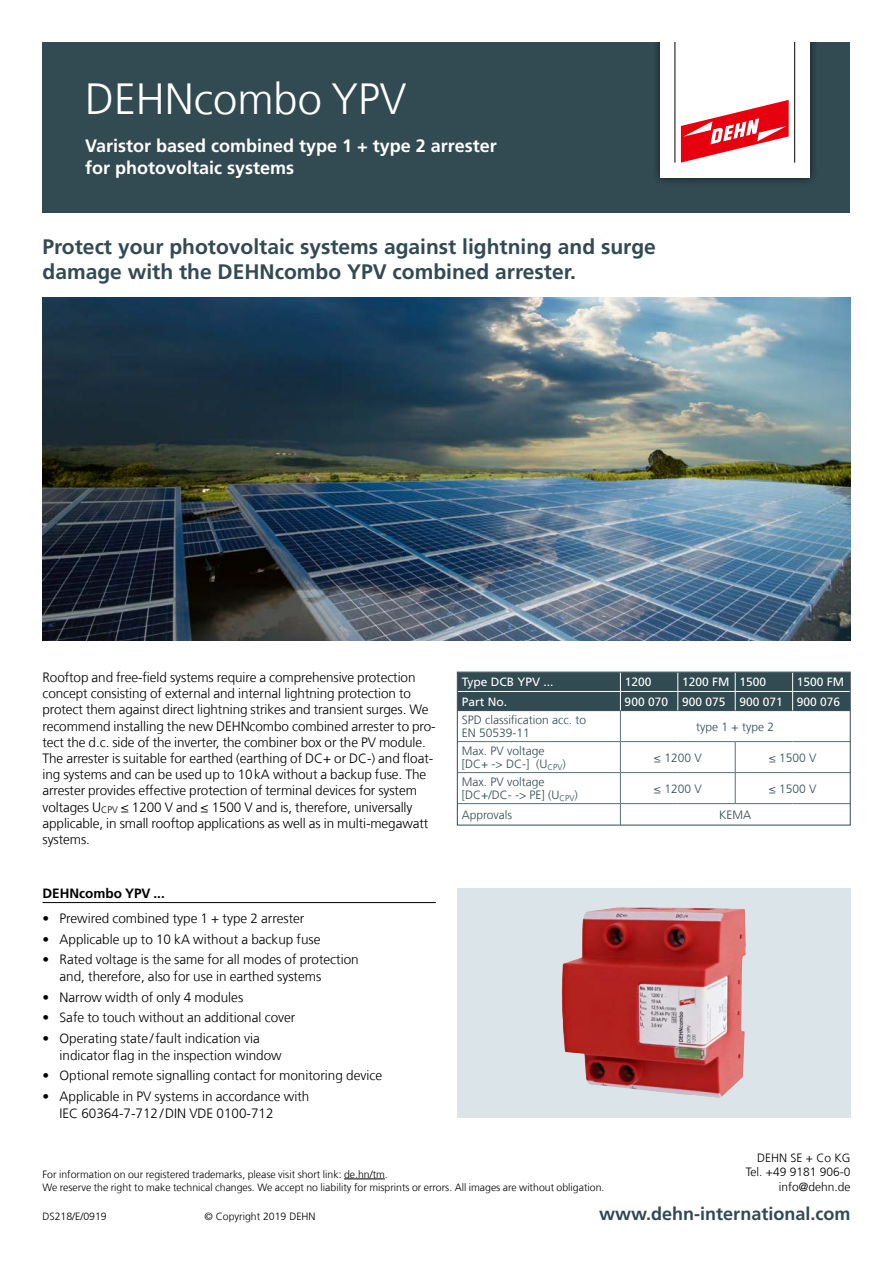
<style>
.page{position:relative;width:893px;height:1263px;background:#fff}
.page>*{position:absolute;margin:0;border:0;box-sizing:border-box;transform-origin:0 0}
.t1{font:300 43.5px "Frutiger LT Com";color:#fff}
.t2{font:700 21px/25.2px "Frutiger LT Com";color:#324a52}
.t3{font:700 18px/21.6px "Frutiger LT Com";color:#fff}
.t4{font:700 18px "Frutiger LT Com";color:#324a52}
.t5{font:300 13.5px/16.2px "Frutiger LT Com";letter-spacing:-.005em;color:#000}
.t6{font:700 13.5px "Frutiger LT Com";color:#000}
.t7{font:300 12px/13.5px "Frutiger LT Com";color:#324a52}
.t8{font:12px "Frutiger LT Com";color:#fff}
.t9{font:300 12px/14.4px "Frutiger LT Com";color:#000;text-align:right}
.t10{font:300 10.5px/12.6px "Frutiger LT Com";color:#000}
</style>
<div class="page">
<div style="left:457px;top:888px;width:393px;height:229px;background:#dbe4e8"></div>
<hr style="left:43px;top:902px;width:393px;height:1px;background:#000">
<hr style="left:344px;top:1178px;width:41px;height:1px;background:#000">
<img style="left:43px;top:298px;width:807px;height:343px">
<hr style="left:458px;top:741px;width:162px;height:1px;background:#57707a">
<hr style="left:458px;top:772px;width:162px;height:1px;background:#57707a">
<hr style="left:458px;top:803px;width:162px;height:1px;background:#57707a">
<hr style="left:620px;top:742px;width:1px;height:30px;background:#57707a">
<hr style="left:735px;top:742px;width:1px;height:30px;background:#57707a">
<hr style="left:620px;top:772px;width:58px;height:1px;background:#57707a">
<hr style="left:620px;top:773px;width:1px;height:30px;background:#57707a">
<hr style="left:678px;top:772px;width:57px;height:1px;background:#57707a">
<hr style="left:735px;top:772px;width:58px;height:1px;background:#57707a">
<hr style="left:735px;top:773px;width:1px;height:30px;background:#57707a">
<hr style="left:793px;top:772px;width:57px;height:1px;background:#57707a">
<div style="left:459px;top:674px;width:389px;height:37px;background:#324a52"></div>
<hr style="left:458px;top:691px;width:162px;height:1px;background:#fff">
<hr style="left:620px;top:691px;width:58px;height:1px;background:#fff">
<hr style="left:678px;top:691px;width:57px;height:1px;background:#fff">
<hr style="left:735px;top:691px;width:58px;height:1px;background:#fff">
<hr style="left:793px;top:691px;width:57px;height:1px;background:#fff">
<hr style="left:620px;top:803px;width:58px;height:1px;background:#57707a">
<svg style="left:620px;top:804px;width:1px;height:19px"></svg>
<hr style="left:678px;top:803px;width:57px;height:1px;background:#57707a">
<hr style="left:735px;top:803px;width:58px;height:1px;background:#57707a">
<hr style="left:793px;top:803px;width:57px;height:1px;background:#57707a">
<hr style="left:620px;top:711px;width:1px;height:30px;background:#57707a">
<hr style="left:620px;top:741px;width:58px;height:1px;background:#57707a">
<hr style="left:678px;top:741px;width:57px;height:1px;background:#57707a">
<hr style="left:735px;top:741px;width:58px;height:1px;background:#57707a">
<hr style="left:793px;top:741px;width:57px;height:1px;background:#57707a">
<div style="left:457px;top:672px;width:393px;height:153px;border:1px solid #324a52"></div>
<img style="left:562px;top:907px;width:184px;height:191px">
<div style="left:43px;top:43px;width:807px;height:170px;background:#324a52"></div>
<div style="left:651px;top:43px;width:167px;height:143px;background:#000;opacity:.65"></div>
<div style="left:660px;top:43px;width:150px;height:135px;background:#fff"></div>
<svg style="left:681px;top:100px;width:108px;height:63px"></svg>
<hr style="left:675px;top:43px;width:1px;height:120px;background:#000">
<hr style="left:794px;top:43px;width:1px;height:120px;background:#000">
<h1 class="t1" style="left:85px;top:74px;width:323px">DEHNcombo YPV</h1>
<h3 class="t3" style="left:85px;top:135px;width:413px">Varistor based combined type 1 + type 2 arrester for photovoltaic systems</h3>
<h2 class="t2" style="left:43px;top:234px;width:615px">Protect your photovoltaic systems against lightning and surge damage with the DEHNcombo YPV combined arrester.</h2>
<p class="t5" style="left:43px;top:669px;width:395px">Rooftop and free-field systems require a comprehensive protection concept consisting of external and internal lightning protection to protect them against direct lightning strikes and transient surges. We recommend installing the new DEHNcombo combined arrester to pro&shy;tect the d.c. side of the inverter, the combiner box or the PV module.<br>The arrester is suitable for earthed (earthing of DC+ or DC-) and float&shy;ing systems and can be used up to 10kA without a backup fuse. The arrester provides effective protection of terminal devices for system voltages U<sub>CPV</sub> ≤ 1200 V and ≤ 1500 V and is, therefore, universally applicable, in small rooftop applications as well as in multi-megawatt systems.</p>
<p class="t6" style="left:43px;top:885px;width:124px">DEHNcombo YPV ...</p>
<p class="t5" style="left:43px;top:910px;width:263px">• Prewired combined type 1 + type 2 arrester</p>
<p class="t5" style="left:43px;top:931px;width:280px">• Applicable up to 10 kA without a backup fuse</p>
<p class="t5" style="left:60px;top:952px;width:301px;text-indent:-17px">• Rated voltage is the same for all modes of protection and, therefore, also for use in earthed systems</p>
<p class="t5" style="left:43px;top:989px;width:202px">• Narrow width of only 4 modules</p>
<p class="t5" style="left:43px;top:1010px;width:254px">• Safe to touch without an additional cover</p>
<p class="t5" style="left:60px;top:1030px;width:224px;text-indent:-17px">• Operating state/fault indication via indicator flag in the inspection window</p>
<p class="t5" style="left:43px;top:1068px;width:341px">• Optional remote signalling contact for monitoring device</p>
<p class="t5" style="left:60px;top:1088px;width:251px;text-indent:-17px">• Applicable in PV systems in accordance with<br>IEC 60364-7-712/DIN VDE 0100-712</p>
<p class="t8" style="left:462px;top:675px;width:93px">Type DCB YPV ...</p>
<p class="t8" style="left:625px;top:675px;width:28px">1200</p>
<p class="t8" style="left:682px;top:675px;width:86px">1200 FM 1500</p>
<p class="t8" style="left:797px;top:675px;width:49px">1500 FM</p>
<p class="t8" style="left:462px;top:694px;width:47px">Part No.</p>
<p class="t8" style="left:625px;top:694px;width:217px">900 070 900 075 900 071 900 076</p>
<p class="t7" style="left:462px;top:713px;width:126px">SPD classification acc. to<br>EN 50539-11</p>
<p class="t7" style="left:696px;top:720px;width:79px">type 1 + type 2</p>
<p class="t7" style="left:462px;top:744px;width:106px">Max. PV voltage [DC+ -&gt; DC-] (U<sub>CPV</sub>)</p>
<p class="t7" style="left:654px;top:751px;width:49px">≤ 1200 V</p>
<p class="t7" style="left:769px;top:751px;width:49px">≤ 1500 V</p>
<p class="t7" style="left:462px;top:775px;width:118px">Max. PV voltage [DC+/DC- -&gt; PE] (U<sub>CPV</sub>)</p>
<p class="t7" style="left:654px;top:782px;width:49px">≤ 1200 V</p>
<p class="t7" style="left:769px;top:782px;width:49px">≤ 1500 V</p>
<p class="t7" style="left:462px;top:808px;width:52px">Approvals</p>
<p class="t7" style="left:719px;top:808px;width:34px">KEMA</p>
<p class="t10" style="left:43px;top:1168px;width:563px">For information on our registered trademarks, please visit short link: de.hn/tm.<br>We reserve the right to make technical changes. We accept no liability for misprints or errors. All images are without obligation.</p>
<p class="t9" style="left:746px;top:1150px;width:106px">DEHN SE + Co KG<br>Tel. +49 9181 906-0 info@dehn.de</p>
<p class="t10" style="left:43px;top:1210px;width:66px">DS218/E/0919</p>
<p class="t10" style="left:205px;top:1210px;width:113px">© Copyright 2019 DEHN</p>
<h3 class="t4" style="left:599px;top:1203px;width:253px">www.dehn-international.com</h3>
</div>
